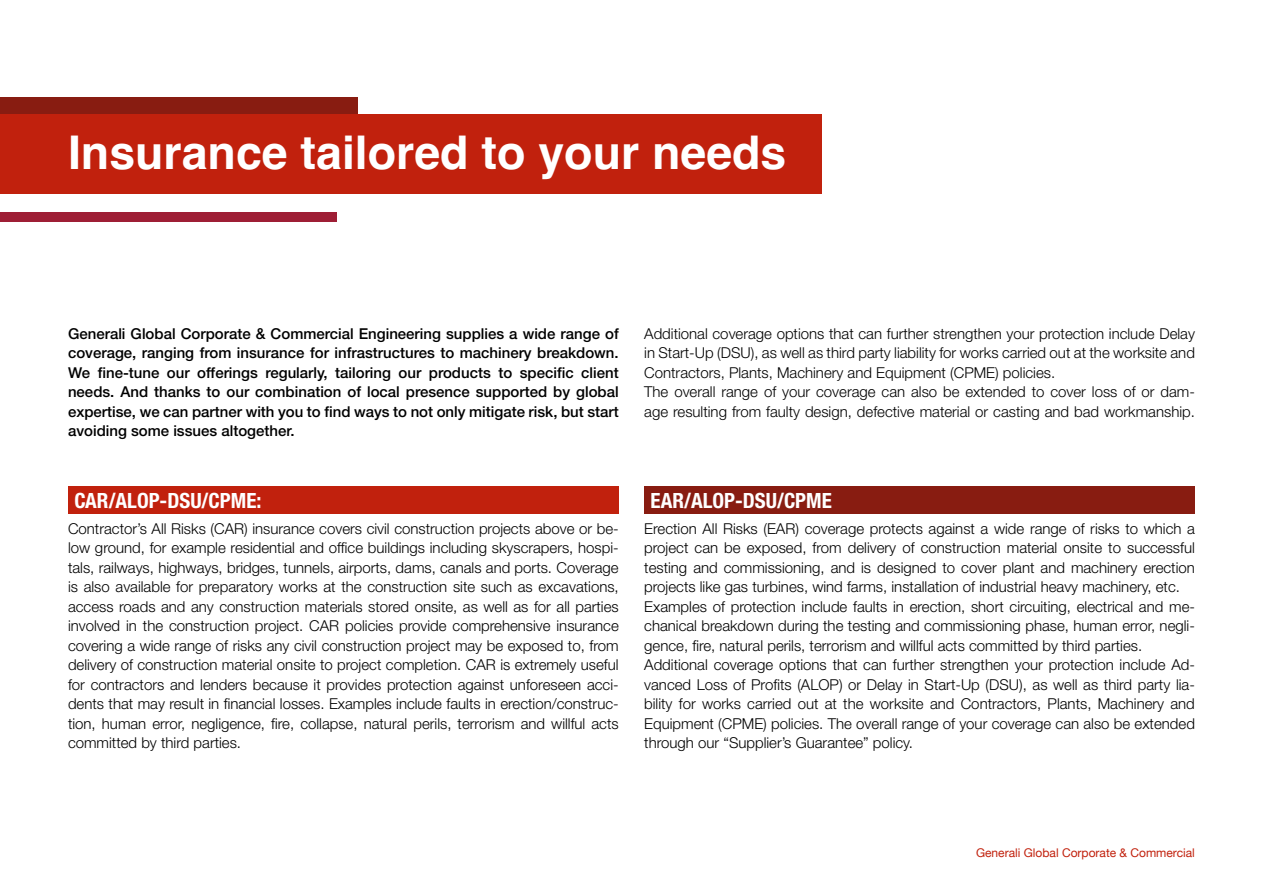
<style>
.page{position:relative;width:1263px;height:893px;background:#fff}
.page>*{position:absolute;margin:0;border:0;box-sizing:border-box;transform-origin:0 0}
.t1{font:700 46.5px "Helvetica";color:#fff}
.t2{font:700 condensed 21px "Helvetica Neue LT Std";color:#fff}
.t3{font:300 15px/19.5px "Helvetica Neue LT Std";color:#000}
.t4{font:500 15px/19.5px "Helvetica Neue LT Std";color:#000;text-align:justify}
.t5{font:12px "Helvetica Neue";color:#c1210d}
</style>
<div class="page">
<div style="left:68px;top:486px;width:551px;height:28px;background:#c1210d"></div>
<div style="left:644px;top:486px;width:551px;height:28px;background:#881c11"></div>
<div style="left:0;top:212px;width:337px;height:10px;background:#9e1e35"></div>
<div style="left:0;top:97px;width:358px;height:17px;background:#881c11"></div>
<div style="left:0;top:114px;width:821px;height:79px;background:#c1210d"></div>
<h1 class="t1" style="left:68px;top:124px;width:720px">Insurance tailored to your needs</h1>
<p class="t4" style="left:68px;top:323px;width:552px">Generali Global Corporate &amp; Commercial Engineering supplies a wide range of coverage, ranging from insurance for infrastructures to machinery breakdown.<br>We fine-tune our offerings regularly, tailoring our products to specific client needs. And thanks to our combination of local presence supported by global expertise, we can partner with you to find ways to not only mitigate risk, but start avoiding some issues altogether.</p>
<h2 class="t2" style="left:74px;top:487px;width:189px">CAR/ALOP-DSU/CPME:</h2>
<p class="t3" style="left:68px;top:518px;width:552px;text-align:justify">Contractor’s All Risks (CAR) insurance covers civil construction projects above or be&shy;low ground, for example residential and office buildings including skyscrapers, hospi&shy;tals, railways, highways, bridges, tunnels, airports, dams, canals and ports. Coverage is also available for preparatory works at the construction site such as excavations, access roads and any construction materials stored onsite, as well as for all parties involved in the construction project. CAR policies provide comprehensive insurance covering a wide range of risks any civil construction project may be exposed to, from delivery of construction material onsite to project completion. CAR is extremely useful for contractors and lenders because it provides protection against unforeseen acci&shy;dents that may result in financial losses. Examples include faults in erection/construc&shy;tion, human error, negligence, fire, collapse, natural perils, terrorism and willful acts committed by third parties.</p>
<p class="t3" style="left:644px;top:323px;width:552px">Additional coverage options that can further strengthen your protection include Delay in Start-Up (DSU), as well as third party liability for works carried out at the worksite and Contractors, Plants, Machinery and Equipment (CPME) policies.<br>The overall range of your coverage can also be extended to cover loss of or dam&shy;age resulting from faulty design, defective material or casting and bad workmanship.</p>
<h2 class="t2" style="left:651px;top:487px;width:183px">EAR/ALOP-DSU/CPME</h2>
<p class="t3" style="left:644px;top:518px;width:552px">Erection All Risks (EAR) coverage protects against a wide range of risks to which a project can be exposed, from delivery of construction material onsite to successful testing and commissioning, and is designed to cover plant and machinery erection projects like gas turbines, wind farms, installation of industrial heavy machinery, etc.<br>Examples of protection include faults in erection, short circuiting, electrical and me&shy;chanical breakdown during the testing and commissioning phase, human error, negli&shy;gence, fire, natural perils, terrorism and willful acts committed by third parties.<br>Additional coverage options that can further strengthen your protection include Ad&shy;vanced Loss of Profits (ALOP) or Delay in Start-Up (DSU), as well as third party lia&shy;bility for works carried out at the worksite and Contractors, Plants, Machinery and Equipment (CPME) policies. The overall range of your coverage can also be extended through our “Supplier’s Guarantee” policy.</p>
<p class="t5" style="left:976px;top:844px;width:220px">Generali Global Corporate &amp; Commercial</p>
</div>
